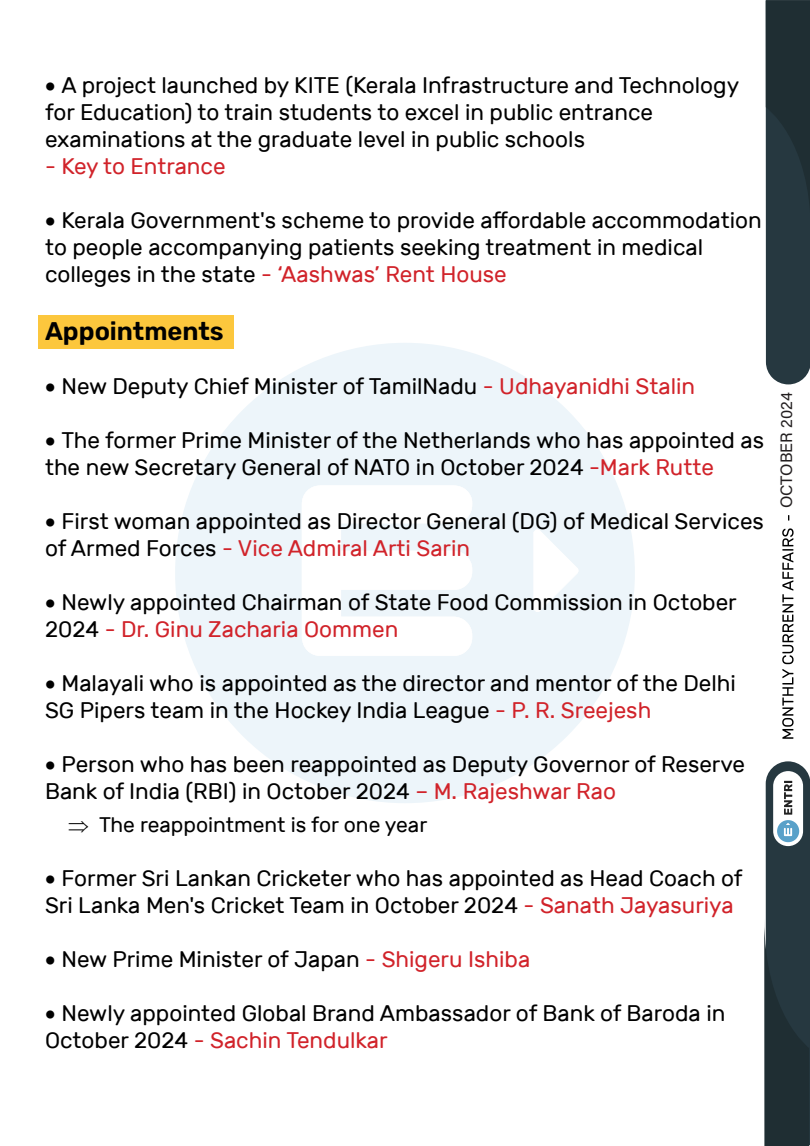
<style>
.page{position:relative;width:810px;height:1146px;background:#fff}
.page>*{position:absolute;margin:0;border:0;box-sizing:border-box;transform-origin:0 0}
.Main_Heading{font:600 25.5px "Rubik";color:#000}
.t1{font:22.5px/27px "Rubik";color:#000}
.t2{font:22.5px "Rubik";color:#d1232a}
.t3{font:21px "Rubik";color:#000}
.t4{font:16.5px "Acumin Variable Concept";color:#231f20}
.s1{color:#d1232a}
</style>
<div class="page">
<svg style="left:175px;top:343px;width:460px;height:460px;fill:#edf5fa"></svg>
<svg style="left:302px;top:485px;width:277px;height:171px"></svg>
<svg style="left:766px;top:0;width:44px;height:384px;background:#26363d"></svg>
<svg style="left:764px;top:761px;width:46px;height:384px;background:#404f56"></svg>
<svg style="left:782px;top:528px;width:12px;height:210px"></svg>
<div style="left:38px;top:315px;width:196px;height:34px;background:#fcc73d"></div>
<p class="t1" style="left:45px;top:72px;width:696px">• A project launched by KITE (Kerala Infrastructure and Technology for Education) to train students to excel in public entrance examinations at the graduate level in public schools</p>
<p class="t2" style="left:45px;top:154px;width:182px">- Key to Entrance</p>
<p class="t1" style="left:45px;top:207px;width:718px">• Kerala Government's scheme to provide affordable accommodation to people accompanying patients seeking treatment in medical colleges in the state <span class="s1">- ‘Aashwas’ Rent House</span></p>
<p class="Main_Heading" style="left:45px;top:316px;width:180px">Appointments</p>
<p class="t1" style="left:45px;top:373px;width:652px">• New Deputy Chief Minister of TamilNadu <span class="s1">- Udhayanidhi Stalin</span></p>
<p class="t1" style="left:45px;top:427px;width:721px">• The former Prime Minister of the Netherlands who has appointed as the new Secretary General of NATO in October 2024 <span class="s1">-Mark Rutte</span></p>
<p class="t1" style="left:45px;top:508px;width:721px">• First woman appointed as Director General (DG) of Medical Services of Armed Forces <span class="s1">- Vice Admiral Arti Sarin</span></p>
<p class="t1" style="left:45px;top:589px;width:693px">• Newly appointed Chairman of State Food Commission in October<br>2024 <span class="s1">- Dr. Ginu Zacharia Oommen</span></p>
<p class="t1" style="left:45px;top:670px;width:692px">• Malayali who is appointed as the director and mentor of the Delhi<br>SG Pipers team in the Hockey India League <span class="s1">- P. R. Sreejesh</span></p>
<p class="t1" style="left:45px;top:751px;width:702px">• Person who has been reappointed as Deputy Governor of Reserve<br>Bank of India (RBI) in October 2024 <span class="s1">– M. Rajeshwar Rao</span></p>
<p class="t3" style="left:68px;top:812px;width:361px">⇒ The reappointment is for one year</p>
<p class="t1" style="left:45px;top:865px;width:699px">• Former Sri Lankan Cricketer who has appointed as Head Coach of<br>Sri Lanka Men's Cricket Team in October 2024 <span class="s1">- Sanath Jayasuriya</span></p>
<p class="t1" style="left:45px;top:946px;width:487px">• New Prime Minister of Japan <span class="s1">- Shigeru Ishiba</span></p>
<p class="t1" style="left:45px;top:1000px;width:682px">• Newly appointed Global Brand Ambassador of Bank of Baroda in<br>October 2024 <span class="s1">- Sachin Tendulkar</span></p>
<p class="t4" style="left:775px;top:508px;width:117px;rotate:-90deg">OCTOBER 2024</p>
</div>
